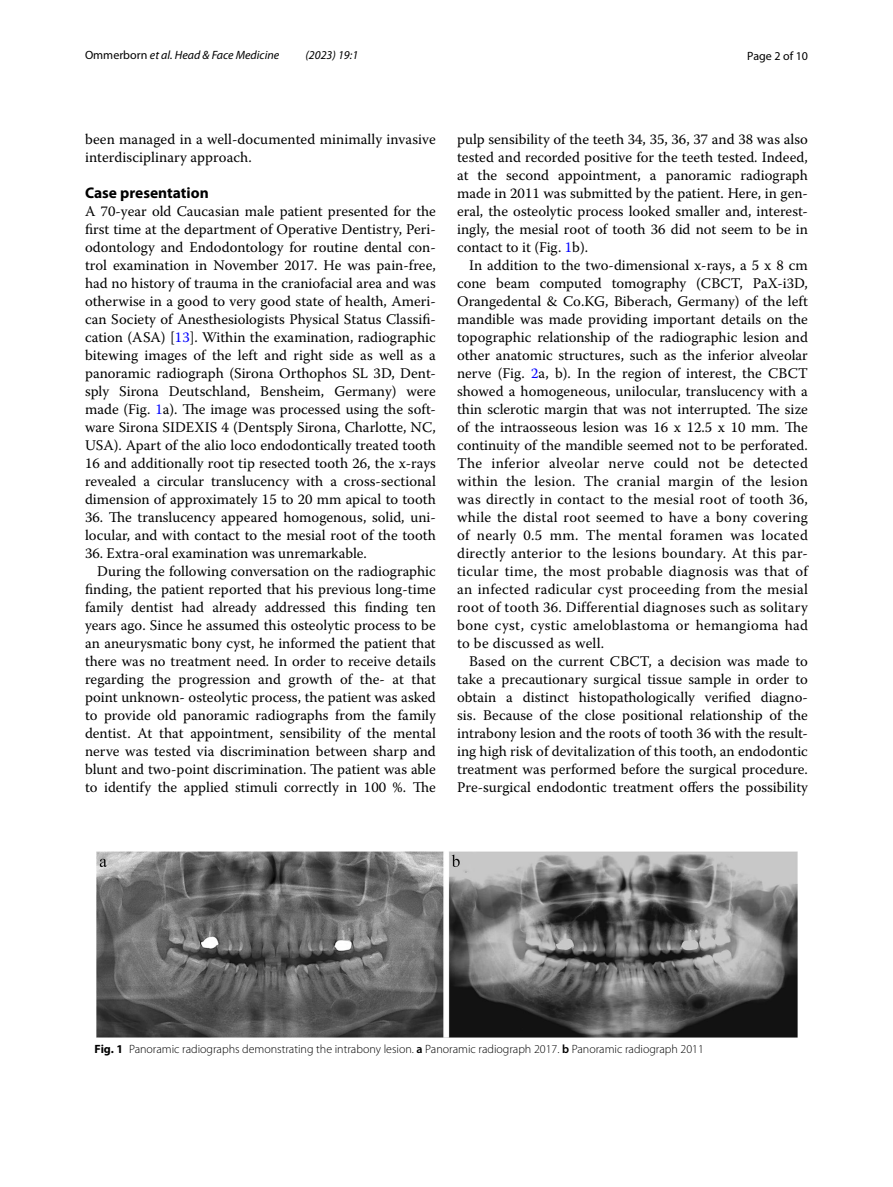
<style>
.page{position:relative;width:893px;height:1187px;background:#fff}
.page>*{position:absolute;margin:0;border:0;box-sizing:border-box;transform-origin:0 0}
.t1{font:700 15.45px "Myriad Pro";color:#000}
.t2{font:14.7px/18px "Warnock Pro";color:#000;text-align:justify}
.t3{font:300 12px "Myriad Pro";color:#000}
.t4{font:italic 12px "Myriad Pro";color:#000}
.t5{font:12px "Myriad Pro";color:#000}
.s1{font-style:normal}
.s2{color:#00f}
.s3{font-weight:700}
.s4{font-weight:600}
</style>
<div class="page">
<img style="left:97px;top:851px;width:700px;height:186px">
<p class="t4" style="left:85px;top:48px;width:196px"><span class="s1">Ommerborn</span> et al. Head &amp; Face Medicine</p>
<p class="t4" style="left:305px;top:48px;width:54px">(2023) 19:1</p>
<p class="t5" style="left:747px;top:48px;width:62px">Page 2 of 10</p>
<p class="t2" style="left:85px;top:130px;width:352px">been managed in a well-documented minimally invasive interdisciplinary approach.</p>
<p class="t1" style="left:85px;top:182px;width:125px">Case presentation</p>
<p class="t2" style="left:85px;top:202px;width:352px">A 70-year old Caucasian male patient presented for the first time at the department of Operative Dentistry, Peri&shy;odontology and Endodontology for routine dental con&shy;trol examination in November 2017. He was pain-free, had no history of trauma in the craniofacial area and was otherwise in a good to very good state of health, Ameri&shy;can Society of Anesthesiologists Physical Status Classifi&shy;cation (ASA) [<span class="s2">13</span>]. Within the examination, radiographic bitewing images of the left and right side as well as a panoramic radiograph (Sirona Orthophos SL 3D, Dent&shy;sply Sirona Deutschland, Bensheim, Germany) were made (Fig. <span class="s2">1</span>a). The image was processed using the soft&shy;ware Sirona SIDEXIS 4 (Dentsply Sirona, Charlotte, NC, USA). Apart of the alio loco endodontically treated tooth 16 and additionally root tip resected tooth 26, the x-rays revealed a circular translucency with a cross-sectional dimension of approximately 15 to 20 mm apical to tooth</p>
<p class="t2" style="left:85px;top:508px;width:352px">36. The translucency appeared homogenous, solid, uni&shy;locular, and with contact to the mesial root of the tooth</p>
<p class="t2" style="left:85px;top:544px;width:283px">36. Extra-oral examination was unremarkable.</p>
<p class="t2" style="left:97px;top:562px;width:340px">During the following conversation on the radiographic</p>
<p class="t2" style="left:85px;top:580px;width:352px">finding, the patient reported that his previous long-time</p>
<p class="t2" style="left:85px;top:598px;width:352px">family dentist had already addressed this finding ten</p>
<p class="t2" style="left:85px;top:616px;width:352px">years ago. Since he assumed this osteolytic process to be</p>
<p class="t2" style="left:85px;top:634px;width:352px">an aneurysmatic bony cyst, he informed the patient that</p>
<p class="t2" style="left:85px;top:652px;width:352px">there was no treatment need. In order to receive details</p>
<p class="t2" style="left:85px;top:670px;width:352px">regarding the progression and growth of the- at that</p>
<p class="t2" style="left:85px;top:688px;width:352px">point unknown- osteolytic process, the patient was asked</p>
<p class="t2" style="left:85px;top:706px;width:352px">to provide old panoramic radiographs from the family</p>
<p class="t2" style="left:85px;top:724px;width:352px">dentist. At that appointment, sensibility of the mental</p>
<p class="t2" style="left:85px;top:742px;width:352px">nerve was tested via discrimination between sharp and</p>
<p class="t2" style="left:85px;top:760px;width:352px">blunt and two-point discrimination. The patient was able</p>
<p class="t2" style="left:85px;top:778px;width:352px">to identify the applied stimuli correctly in 100 %. The</p>
<p class="t2" style="left:457px;top:130px;width:352px">pulp sensibility of the teeth 34, 35, 36, 37 and 38 was also tested and recorded positive for the teeth tested. Indeed, at the second appointment, a panoramic radiograph made in 2011 was submitted by the patient. Here, in gen&shy;eral, the osteolytic process looked smaller and, interest&shy;ingly, the mesial root of tooth 36 did not seem to be in contact to it (Fig. <span class="s2">1</span>b).</p>
<p class="t2" style="left:457px;top:256px;width:352px;text-indent:12px">In addition to the two-dimensional x-rays, a 5 x 8 cm cone beam computed tomography (CBCT, PaX-i3D, Orangedental &amp; Co.KG, Biberach, Germany) of the left mandible was made providing important details on the topographic relationship of the radiographic lesion and other anatomic structures, such as the inferior alveolar nerve (Fig. <span class="s2">2</span>a, b). In the region of interest, the CBCT showed a homogeneous, unilocular, translucency with a thin sclerotic margin that was not interrupted. The size of the intraosseous lesion was 16 x 12.5 x 10 mm. The continuity of the mandible seemed not to be perforated.<br>The inferior alveolar nerve could not be detected within the lesion. The cranial margin of the lesion was directly in contact to the mesial root of tooth 36, while the distal root seemed to have a bony covering of nearly 0.5 mm. The mental foramen was located directly anterior to the lesions boundary. At this par&shy;ticular time, the most probable diagnosis was that of an infected radicular cyst proceeding from the mesial root of tooth 36. Differential diagnoses such as solitary bone cyst, cystic ameloblastoma or hemangioma had to be discussed as well.</p>
<p class="t2" style="left:457px;top:652px;width:352px;text-indent:12px">Based on the current CBCT, a decision was made to take a precautionary surgical tissue sample in order to obtain a distinct histopathologically verified diagno&shy;sis. Because of the close positional relationship of the intrabony lesion and the roots of tooth 36 with the result&shy;ing high risk of devitalization of this tooth, an endodontic treatment was performed before the surgical procedure.<br>Pre-surgical endodontic treatment offers the possibility</p>
<p class="t3" style="left:95px;top:1041px;width:611px"><span class="s3">Fig. 1</span> Panoramic radiographs demonstrating the intrabony lesion. <span class="s4">a</span> Panoramic radiograph 2017. <span class="s4">b</span> Panoramic radiograph 2011</p>
</div>
